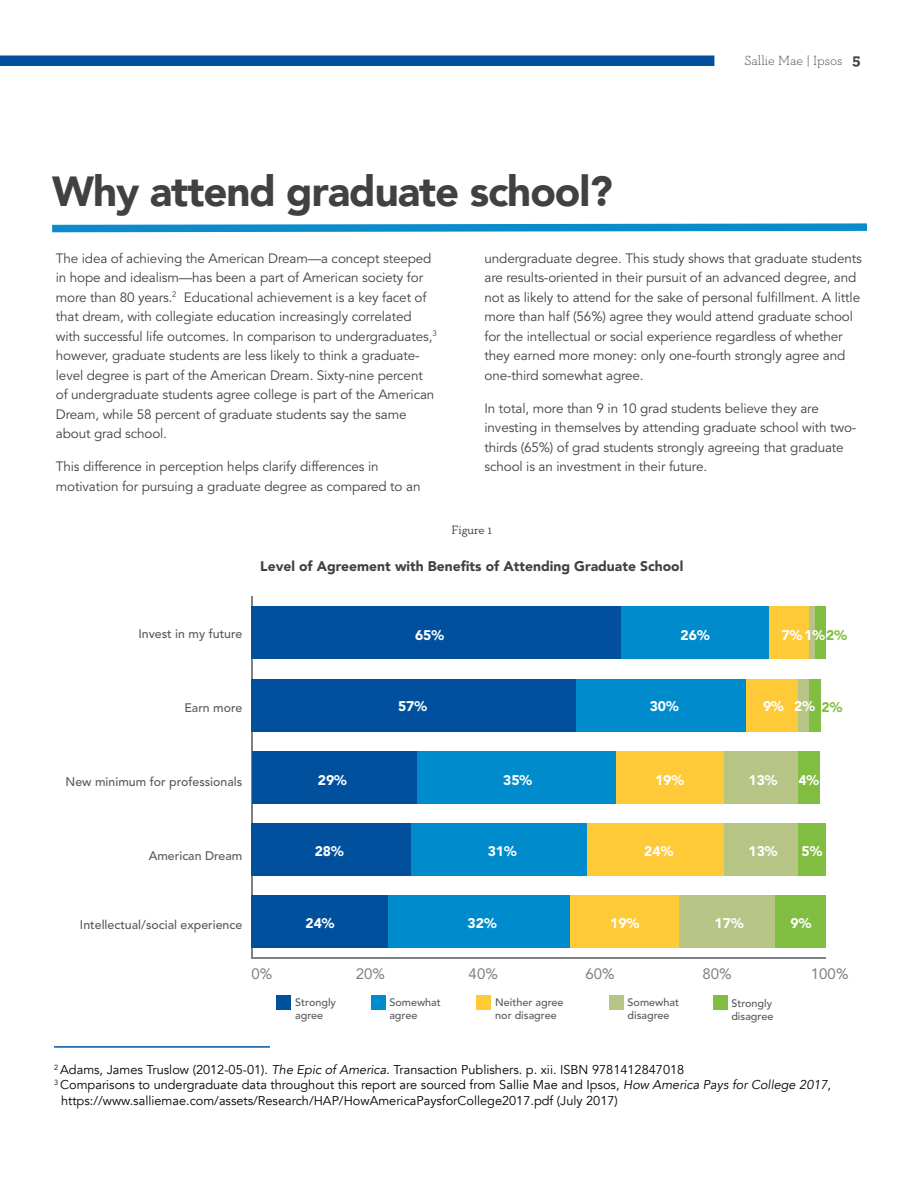
<style>
.page{position:relative;width:918px;height:1188px;background:#fff}
.page>*{position:absolute;margin:0;border:0;box-sizing:border-box;transform-origin:0 0}
.t1{font:900 42px "Avenir";letter-spacing:-.025em;color:#414042}
.t2{font:15px "Avenir LT Std";color:#7e8083}
.t3{font:900 13.95px "Avenir LT Std";color:#fff}
.t4{font:900 13.95px "Avenir LT Std";color:#414042}
.t5{font:900 13.95px "Avenir LT Std";color:#81bd41}
.t6{font:13.5px/19.5px "Avenir LT Std";letter-spacing:-.01em;color:#414042}
.t7{font:300 13.5px "Neutraface Slab Text";letter-spacing:-.005em;color:#414042}
.t8{font:12.75px "Avenir";color:#000}
.t9{font:500 12.3px "Avenir LT Std";color:#595a5c}
.t10{font:12.3px "Neutraface Slab Text";color:#414042}
.t11{font:500 10.8px/12.9px "Avenir LT Std";color:#595a5c}
.s1{font-weight:700;font-size:16.5px}
.s2{color:#81bd41}
.s3{font-style:italic}
</style>
<div class="page">
<div style="left:0;top:56px;width:714px;height:10px;background:#00509e"></div>
<hr style="left:252px;top:957px;width:574px;height:2px;background:#7e8083">
<hr style="left:251px;top:597px;width:1px;height:361px;background:#7e8083">
<div style="left:815px;top:607px;width:11px;height:52px;background:#81bd41"></div>
<div style="left:809px;top:679px;width:11px;height:52px;background:#81bd41"></div>
<div style="left:797px;top:751px;width:23px;height:52px;background:#81bd41"></div>
<div style="left:797px;top:824px;width:29px;height:52px;background:#81bd41"></div>
<div style="left:775px;top:896px;width:51px;height:52px;background:#81bd41"></div>
<div style="left:809px;top:607px;width:6px;height:52px;background:#b6c586"></div>
<div style="left:797px;top:679px;width:12px;height:52px;background:#b6c586"></div>
<div style="left:724px;top:751px;width:73px;height:52px;background:#b6c586"></div>
<div style="left:724px;top:824px;width:73px;height:52px;background:#b6c586"></div>
<div style="left:678px;top:896px;width:97px;height:52px;background:#b6c586"></div>
<div style="left:769px;top:607px;width:40px;height:52px;background:#ffca38"></div>
<div style="left:746px;top:679px;width:51px;height:52px;background:#ffca38"></div>
<div style="left:616px;top:751px;width:108px;height:52px;background:#ffca38"></div>
<div style="left:587px;top:824px;width:137px;height:52px;background:#ffca38"></div>
<div style="left:570px;top:896px;width:108px;height:52px;background:#ffca38"></div>
<div style="left:621px;top:607px;width:148px;height:52px;background:#008ccc"></div>
<div style="left:576px;top:679px;width:170px;height:52px;background:#008ccc"></div>
<div style="left:416px;top:751px;width:200px;height:52px;background:#008ccc"></div>
<div style="left:411px;top:824px;width:176px;height:52px;background:#008ccc"></div>
<div style="left:388px;top:896px;width:182px;height:52px;background:#008ccc"></div>
<div style="left:252px;top:607px;width:369px;height:52px;background:#00509e"></div>
<div style="left:252px;top:679px;width:324px;height:52px;background:#00509e"></div>
<div style="left:252px;top:751px;width:164px;height:52px;background:#00509e"></div>
<div style="left:252px;top:824px;width:159px;height:52px;background:#00509e"></div>
<div style="left:252px;top:896px;width:136px;height:52px;background:#00509e"></div>
<div style="left:477px;top:995px;width:14px;height:14px;background:#ffca38"></div>
<div style="left:609px;top:995px;width:15px;height:14px;background:#b6c586"></div>
<div style="left:277px;top:995px;width:14px;height:14px;background:#00509e"></div>
<div style="left:371px;top:995px;width:14px;height:14px;background:#008ccc"></div>
<div style="left:713px;top:995px;width:15px;height:15px;background:#81bd41"></div>
<svg style="left:52px;top:223px;width:815px;height:10px"></svg>
<hr style="left:54px;top:1046px;width:216px;height:2px;background:#00549e">
<h1 class="t1" style="left:52px;top:155px;width:562px">Why attend graduate school?</h1>
<p class="t7" style="left:744px;top:52px;width:118px">Sallie Mae | Ipsos <span class="s1">5</span></p>
<p class="t6" style="left:56px;top:249px;width:382px">The idea of achieving the American Dream—a concept steeped in hope and idealism—has been a part of American society for more than 80 years.<sup>2</sup> Educational achievement is a key facet of that dream, with collegiate education increasingly correlated with successful life outcomes. In comparison to undergraduates,<sup>3 </sup>however, graduate students are less likely to think a graduate&shy;level degree is part of the American Dream. Sixty-nine percent of undergraduate students agree college is part of the American Dream, while 58 percent of graduate students say the same about grad school.</p>
<p class="t6" style="left:56px;top:457px;width:366px">This difference in perception helps clarify differences in motivation for pursuing a graduate degree as compared to an</p>
<p class="t6" style="left:484px;top:249px;width:379px">undergraduate degree. This study shows that graduate students are results-oriented in their pursuit of an advanced degree, and not as likely to attend for the sake of personal fulfillment. A little more than half (56%) agree they would attend graduate school for the intellectual or social experience regardless of whether they earned more money: only one-fourth strongly agree and one-third somewhat agree.</p>
<p class="t6" style="left:484px;top:399px;width:373px">In total, more than 9 in 10 grad students believe they are investing in themselves by attending graduate school with two&shy;thirds (65%) of grad students strongly agreeing that graduate school is an investment in their future.</p>
<p class="t10" style="left:452px;top:522px;width:42px">Figure 1</p>
<p class="t4" style="left:260px;top:558px;width:425px">Level of Agreement with Benefits of Attending Graduate School</p>
<p class="t9" style="left:138px;top:626px;width:105px">Invest in my future</p>
<p class="t3" style="left:415px;top:626px;width:31px">65%</p>
<p class="t3" style="left:681px;top:626px;width:31px">26%</p>
<p class="t3" style="left:782px;top:626px;width:67px">7%1%<span class="s2">2%</span></p>
<p class="t9" style="left:184px;top:700px;width:59px">Earn more</p>
<p class="t3" style="left:398px;top:698px;width:31px">57%</p>
<p class="t3" style="left:650px;top:698px;width:31px">30%</p>
<p class="t3" style="left:763px;top:698px;width:54px">9% 2%</p>
<p class="t5" style="left:822px;top:698px;width:22px">2%</p>
<p class="t9" style="left:66px;top:774px;width:178px">New minimum for professionals</p>
<p class="t9" style="left:149px;top:848px;width:95px">American Dream</p>
<p class="t3" style="left:318px;top:771px;width:31px">29%</p>
<p class="t3" style="left:503px;top:771px;width:31px">35%</p>
<p class="t3" style="left:655px;top:771px;width:31px">19%</p>
<p class="t3" style="left:749px;top:771px;width:31px">13%</p>
<p class="t3" style="left:798px;top:772px;width:22px">4%</p>
<p class="t3" style="left:315px;top:842px;width:31px">28%</p>
<p class="t3" style="left:488px;top:842px;width:31px">31%</p>
<p class="t3" style="left:644px;top:842px;width:31px">24%</p>
<p class="t3" style="left:749px;top:842px;width:31px">13%</p>
<p class="t3" style="left:801px;top:843px;width:22px">5%</p>
<p class="t9" style="left:80px;top:918px;width:164px">Intellectual/social experience</p>
<p class="t3" style="left:305px;top:915px;width:31px">24%</p>
<p class="t3" style="left:468px;top:915px;width:31px">32%</p>
<p class="t3" style="left:610px;top:915px;width:31px">19%</p>
<p class="t3" style="left:715px;top:915px;width:31px">17%</p>
<p class="t3" style="left:791px;top:915px;width:22px">9%</p>
<p class="t2" style="left:252px;top:965px;width:22px">0%</p>
<p class="t2" style="left:356px;top:965px;width:31px">20%</p>
<p class="t2" style="left:469px;top:965px;width:31px">40%</p>
<p class="t2" style="left:586px;top:965px;width:31px">60%</p>
<p class="t2" style="left:702px;top:965px;width:31px">80%</p>
<p class="t2" style="left:811px;top:965px;width:39px">100%</p>
<p class="t11" style="left:295px;top:996px;width:42px">Strongly agree</p>
<p class="t11" style="left:389px;top:996px;width:53px">Somewhat agree</p>
<p class="t11" style="left:731px;top:997px;width:44px">Strongly disagree</p>
<p class="t11" style="left:495px;top:996px;width:70px">Neither agree nor disagree</p>
<p class="t11" style="left:628px;top:996px;width:53px">Somewhat disagree</p>
<p class="t8" style="left:54px;top:1062px;width:632px"><sup>2</sup> Adams, James Truslow (2012-05-01). <span class="s3">The Epic of America</span>. Transaction Publishers. p. xii. ISBN 9781412847018</p>
<p class="t8" style="left:54px;top:1077px;width:779px"><sup>3</sup> Comparisons to undergraduate data throughout this report are sourced from Sallie Mae and Ipsos, <span class="s3">How America Pays for College 2017</span>,</p>
<p class="t8" style="left:61px;top:1093px;width:558px">https://www.salliemae.com/assets/Research/HAP/HowAmericaPaysforCollege2017.pdf (July 2017)</p>
</div>
